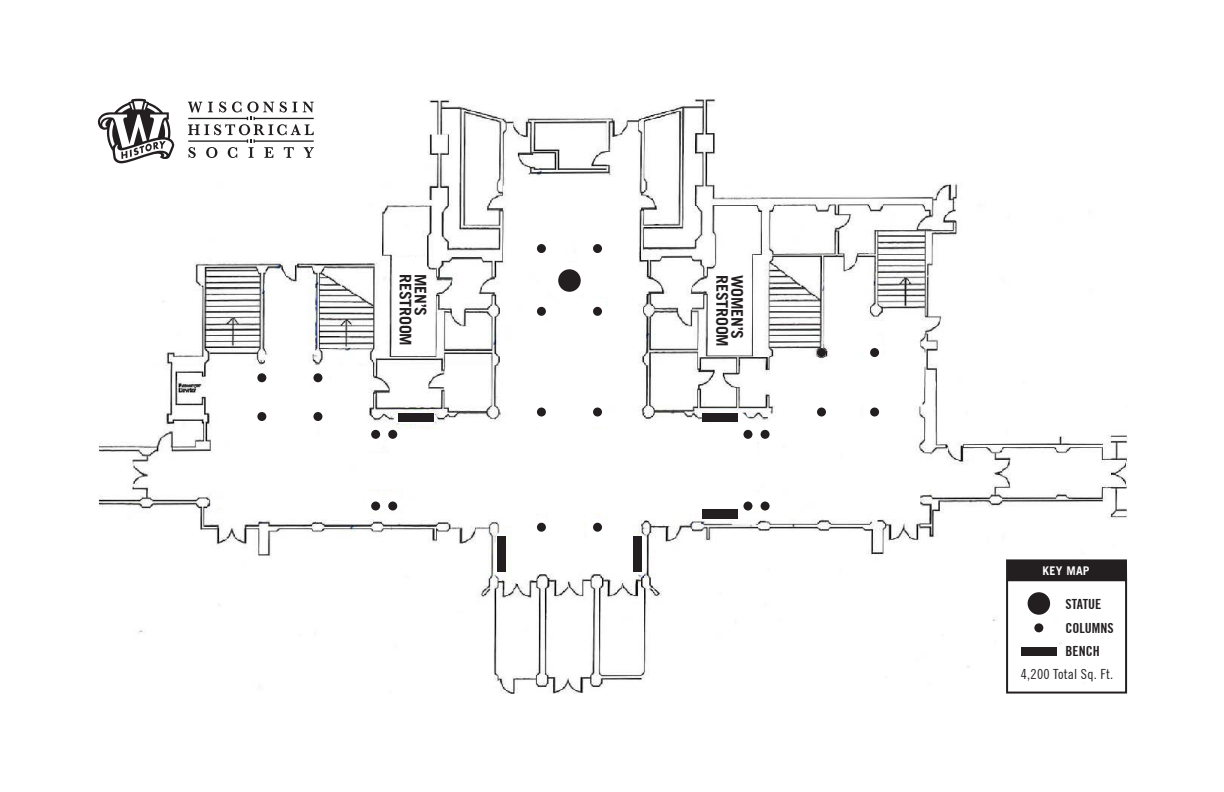
<style>
.page{position:relative;width:1224px;height:792px;background:#fff}
.page>*{position:absolute;margin:0;border:0;box-sizing:border-box;transform-origin:0 0}
.t1{font:700 16px "Trade Gothic LT";letter-spacing:-.01em;color:#231f20}
.t2{font:700 condensed 14px "Trade Gothic No.20";color:#231f20}
.t3{font:condensed 14px "Trade Gothic No.18";letter-spacing:.015em;color:#231f20}
.t4{font:700 12px "Trade Gothic LT";letter-spacing:.025em;color:#fff}
</style>
<div class="page">
<img style="left:98px;top:99px;width:1029px;height:594px">
<div style="left:558px;top:269px;width:23px;height:23px;background:#231f20;border-radius:50%"></div>
<div style="left:537px;top:307px;width:9px;height:9px;background:#231f20;border-radius:50%"></div>
<div style="left:371px;top:430px;width:9px;height:9px;background:#231f20;border-radius:50%"></div>
<div style="left:743px;top:430px;width:9px;height:9px;background:#231f20;border-radius:50%"></div>
<div style="left:537px;top:408px;width:9px;height:9px;background:#231f20;border-radius:50%"></div>
<div style="left:817px;top:408px;width:9px;height:9px;background:#231f20;border-radius:50%"></div>
<div style="left:817px;top:348px;width:9px;height:9px;background:#231f20;border-radius:50%"></div>
<div style="left:257px;top:373px;width:9px;height:9px;background:#231f20;border-radius:50%"></div>
<div style="left:537px;top:523px;width:9px;height:9px;background:#231f20;border-radius:50%"></div>
<div style="left:371px;top:502px;width:9px;height:9px;background:#231f20;border-radius:50%"></div>
<div style="left:743px;top:502px;width:9px;height:9px;background:#231f20;border-radius:50%"></div>
<div style="left:593px;top:307px;width:9px;height:9px;background:#231f20;border-radius:50%"></div>
<div style="left:388px;top:430px;width:9px;height:9px;background:#231f20;border-radius:50%"></div>
<div style="left:761px;top:430px;width:9px;height:9px;background:#231f20;border-radius:50%"></div>
<div style="left:593px;top:408px;width:9px;height:9px;background:#231f20;border-radius:50%"></div>
<div style="left:870px;top:408px;width:9px;height:9px;background:#231f20;border-radius:50%"></div>
<div style="left:257px;top:412px;width:9px;height:9px;background:#231f20;border-radius:50%"></div>
<div style="left:313px;top:412px;width:9px;height:9px;background:#231f20;border-radius:50%"></div>
<div style="left:870px;top:348px;width:9px;height:9px;background:#231f20;border-radius:50%"></div>
<div style="left:313px;top:373px;width:9px;height:9px;background:#231f20;border-radius:50%"></div>
<div style="left:593px;top:523px;width:9px;height:9px;background:#231f20;border-radius:50%"></div>
<div style="left:388px;top:502px;width:9px;height:9px;background:#231f20;border-radius:50%"></div>
<div style="left:761px;top:502px;width:9px;height:9px;background:#231f20;border-radius:50%"></div>
<div style="left:497px;top:536px;width:9px;height:36px;background:#231f20"></div>
<div style="left:702px;top:413px;width:36px;height:9px;background:#231f20"></div>
<div style="left:702px;top:510px;width:36px;height:9px;background:#231f20"></div>
<div style="left:398px;top:413px;width:36px;height:9px;background:#231f20"></div>
<div style="left:633px;top:536px;width:9px;height:36px;background:#231f20"></div>
<div style="left:1006px;top:579px;width:121px;height:115px;border:2px solid #231f20"></div>
<div style="left:1006px;top:559px;width:121px;height:21px;background:#231f20"></div>
<div style="left:1028px;top:592px;width:22px;height:23px;background:#231f20;border-radius:50%"></div>
<div style="left:1034px;top:623px;width:9px;height:9px;background:#231f20;border-radius:50%"></div>
<div style="left:1021px;top:647px;width:36px;height:9px;background:#231f20"></div>
<svg style="left:98px;top:99px;width:76px;height:64px"></svg>
<svg style="left:188px;top:101px;width:126px;height:57px"></svg>
<svg style="left:396px;top:257px;width:35px;height:81px"></svg>
<div style="left:712px;top:271px;width:38px;height:80px;background:#fff"></div>
<div style="left:521px;top:235px;width:31px;height:36px;background:#fff"></div>
<div style="left:578px;top:235px;width:31px;height:36px;background:#fff"></div>
<div style="left:537px;top:244px;width:9px;height:9px;background:#231f20;border-radius:50%"></div>
<div style="left:593px;top:244px;width:9px;height:9px;background:#231f20;border-radius:50%"></div>
<p class="t1" style="left:415px;top:274px;width:73px;rotate:90deg">RESTROOM</p>
<p class="t1" style="left:430px;top:274px;width:44px;rotate:90deg">MEN’S</p>
<p class="t1" style="left:732px;top:275px;width:73px;rotate:90deg">RESTROOM</p>
<p class="t1" style="left:747px;top:275px;width:65px;rotate:90deg">WOMEN’S</p>
<p class="t4" style="left:1042px;top:563px;width:49px">KEY MAP</p>
<p class="t2" style="left:1066px;top:596px;width:37px">STATUE</p>
<p class="t2" style="left:1066px;top:619px;width:50px">COLUMNS</p>
<p class="t2" style="left:1066px;top:643px;width:36px">BENCH</p>
<p class="t3" style="left:1021px;top:666px;width:94px">4,200 Total Sq. Ft.</p>
</div>
